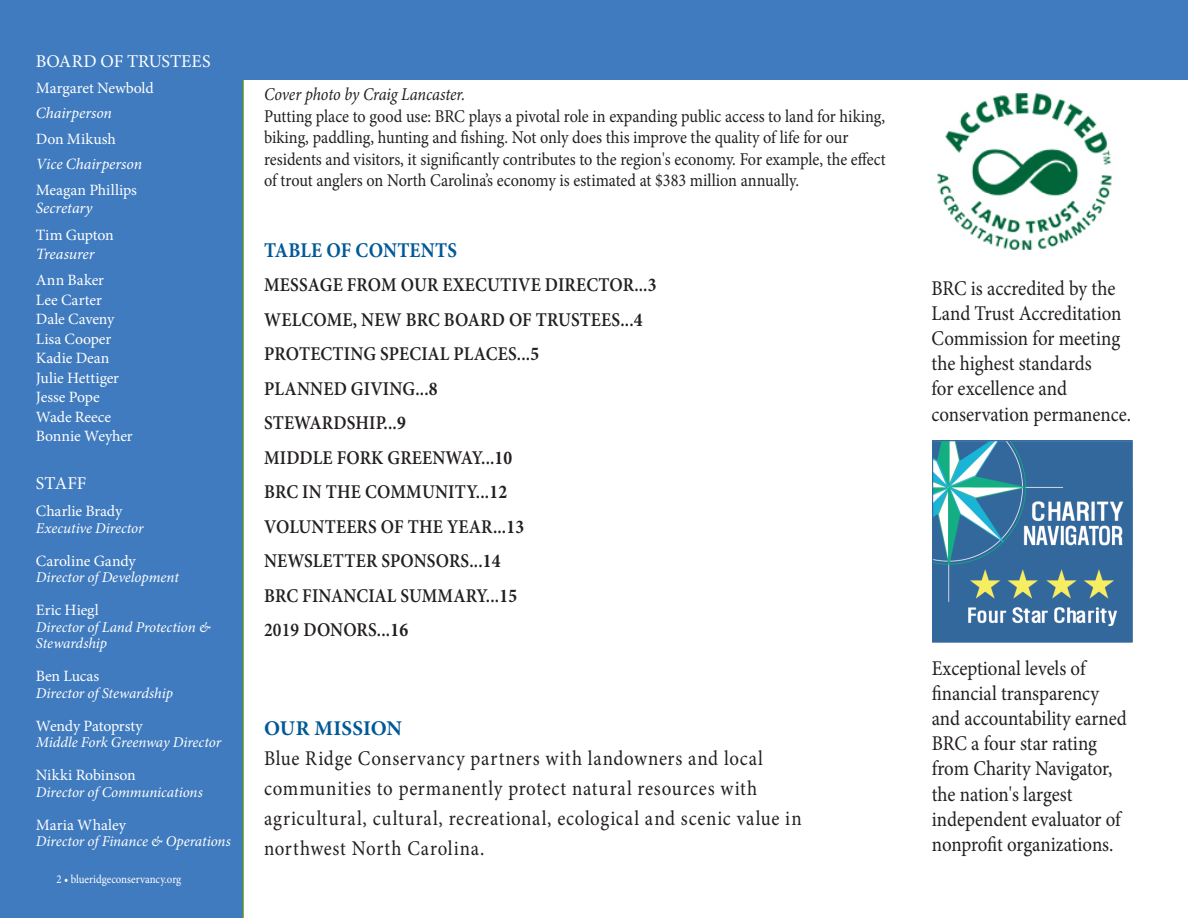
<style>
.page{position:relative;width:1188px;height:918px;background:#fff}
.page>*{position:absolute;margin:0;border:0;box-sizing:border-box;transform-origin:0 0}
.t1{font:21px/25.2px "Minion Pro";letter-spacing:.005em;color:#231f20;scale:.9 1}
.t2{font:21px/30px "Minion Pro";letter-spacing:.05em;color:#231f20;scale:.9 1}
.t3{font:700 21px "Minion Pro";letter-spacing:.01em;color:#005996;scale:.9 1}
.t4{font:700 21px "Minion Pro";letter-spacing:.01em;color:#005996}
.t5{font:600 19.5px "Minion Pro";letter-spacing:.01em;color:#231f20;scale:.9 1}
.t6{font:18px/21.6px "Minion Pro";letter-spacing:-.005em;color:#231f20;scale:.9 1}
.t7{font:italic 18px "Minion Pro";letter-spacing:-.01em;color:#231f20;scale:.9 1}
.t8{font:18px "Minion Pro";color:#fff}
.t9{font:15.75px "Minion Pro";letter-spacing:-.01em;color:#fff}
.t10{font:italic 15.75px "Minion Pro";letter-spacing:-.005em;color:#fff}
.t11{font:italic 15px/16.5px "Minion Pro";letter-spacing:-.005em;color:#fff}
.t12{font:12px "Minion Pro";color:#fff;scale:.9 1}
.s1{font-weight:700}
</style>
<div class="page">
<div style="left:0;top:80px;width:244px;height:838px;background:#407bbf"></div>
<img style="left:937px;top:93px;width:175px;height:157px">
<img style="left:933px;top:441px;width:200px;height:201px">
<div style="left:0;top:0;width:1188px;height:80px;background:#407bbf"></div>
<p class="t8" style="left:36px;top:49px;width:176px">BOARD OF TRUSTEES</p>
<p class="t9" style="left:36px;top:78px;width:119px">Margaret Newbold</p>
<p class="t10" style="left:36px;top:102px;width:78px">Chairperson</p>
<p class="t9" style="left:36px;top:129px;width:81px">Don Mikush</p>
<p class="t10" style="left:36px;top:153px;width:108px">Vice Chairperson</p>
<p class="t9" style="left:36px;top:180px;width:102px">Meagan Phillips</p>
<p class="t10" style="left:36px;top:198px;width:58px">Secretary</p>
<p class="t9" style="left:36px;top:224px;width:79px">Tim Gupton</p>
<p class="t10" style="left:36px;top:243px;width:60px">Treasurer</p>
<p class="t9" style="left:36px;top:270px;width:70px">Ann Baker</p>
<p class="t9" style="left:36px;top:289px;width:67px">Lee Carter</p>
<p class="t9" style="left:36px;top:309px;width:80px">Dale Caveny</p>
<p class="t9" style="left:36px;top:328px;width:77px">Lisa Cooper</p>
<p class="t9" style="left:36px;top:348px;width:75px">Kadie Dean</p>
<p class="t9" style="left:36px;top:367px;width:85px">Julie Hettiger</p>
<p class="t9" style="left:36px;top:387px;width:65px">Jesse Pope</p>
<p class="t9" style="left:36px;top:406px;width:77px">Wade Reece</p>
<p class="t9" style="left:36px;top:426px;width:98px">Bonnie Weyher</p>
<p class="t8" style="left:36px;top:472px;width:52px">STAFF</p>
<p class="t9" style="left:36px;top:501px;width:88px">Charlie Brady</p>
<p class="t11" style="left:36px;top:520px;width:109px">Executive Director</p>
<p class="t9" style="left:36px;top:550px;width:101px">Caroline Gandy</p>
<p class="t11" style="left:36px;top:569px;width:145px">Director of Development</p>
<p class="t9" style="left:36px;top:600px;width:64px">Eric Hiegl</p>
<p class="t11" style="left:36px;top:619px;width:176px">Director of Land Protection &amp;<br>Stewardship</p>
<p class="t9" style="left:36px;top:666px;width:65px">Ben Lucas</p>
<p class="t11" style="left:36px;top:685px;width:139px">Director of Stewardship</p>
<p class="t9" style="left:36px;top:715px;width:108px">Wendy Patoprsty</p>
<p class="t11" style="left:36px;top:734px;width:187px">Middle Fork Greenway Director</p>
<p class="t9" style="left:36px;top:765px;width:101px">Nikki Robinson</p>
<p class="t11" style="left:36px;top:784px;width:168px">Director of Communications</p>
<p class="t9" style="left:36px;top:814px;width:92px">Maria Whaley</p>
<p class="t11" style="left:36px;top:833px;width:196px">Director of Finance &amp; Operations</p>
<p class="t12" style="left:56px;top:871px;width:140px">2 • blueridgeconservancy.org</p>
<p class="t7" style="left:264px;top:82px;width:225px">Cover photo by Craig Lancaster.</p>
<p class="t6" style="left:264px;top:105px;width:692px">Putting place to good use: BRC plays a pivotal role in expanding public access to land for hiking, biking, paddling, hunting and fishing. Not only does this improve the quality of life for our residents and visitors, it significantly contributes to the region's economy. For example, the effect of trout anglers on North Carolina’s economy is estimated at $383 million annually.</p>
<p class="t3" style="left:264px;top:235px;width:216px">TABLE OF CONTENTS</p>
<p class="t5" style="left:264px;top:271px;width:438px">MESSAGE FROM OUR EXECUTIVE DIRECTOR...<span class="s1">3</span></p>
<p class="t5" style="left:264px;top:306px;width:422px">WELCOME, NEW BRC BOARD OF TRUSTEES...<span class="s1">4</span></p>
<p class="t5" style="left:264px;top:340px;width:307px">PROTECTING SPECIAL PLACES...<span class="s1">5</span></p>
<p class="t5" style="left:264px;top:375px;width:194px">PLANNED GIVING...<span class="s1">8</span></p>
<p class="t5" style="left:264px;top:409px;width:159px">STEWARDSHIP...<span class="s1">9</span></p>
<p class="t5" style="left:264px;top:444px;width:277px">MIDDLE FORK GREENWAY...<span class="s1">10</span></p>
<p class="t5" style="left:264px;top:478px;width:271px">BRC IN THE COMMUNITY...<span class="s1">12</span></p>
<p class="t5" style="left:264px;top:513px;width:290px">VOLUNTEERS OF THE YEAR...<span class="s1">13</span></p>
<p class="t5" style="left:264px;top:547px;width:264px">NEWSLETTER SPONSORS...<span class="s1">14</span></p>
<p class="t5" style="left:264px;top:582px;width:283px">BRC FINANCIAL SUMMARY...<span class="s1">15</span></p>
<p class="t5" style="left:264px;top:616px;width:161px">2019 DONORS...<span class="s1">16</span></p>
<p class="t4" style="left:264px;top:714px;width:140px">OUR MISSION</p>
<p class="t2" style="left:264px;top:744px;width:599px">Blue Ridge Conservancy partners with landowners and local communities to permanently protect natural resources with agricultural, cultural, recreational, ecological and scenic value in northwest North Carolina.</p>
<p class="t1" style="left:932px;top:275px;width:223px">BRC is accredited by the<br>Land Trust Accreditation<br>Commission for meeting the highest standards<br>for excellence and conservation permanence.</p>
<p class="t1" style="left:932px;top:655px;width:218px">Exceptional levels of financial transparency and accountability earned<br>BRC a four star rating from Charity Navigator, the nation's largest independent evaluator of nonprofit organizations.</p>
</div>
